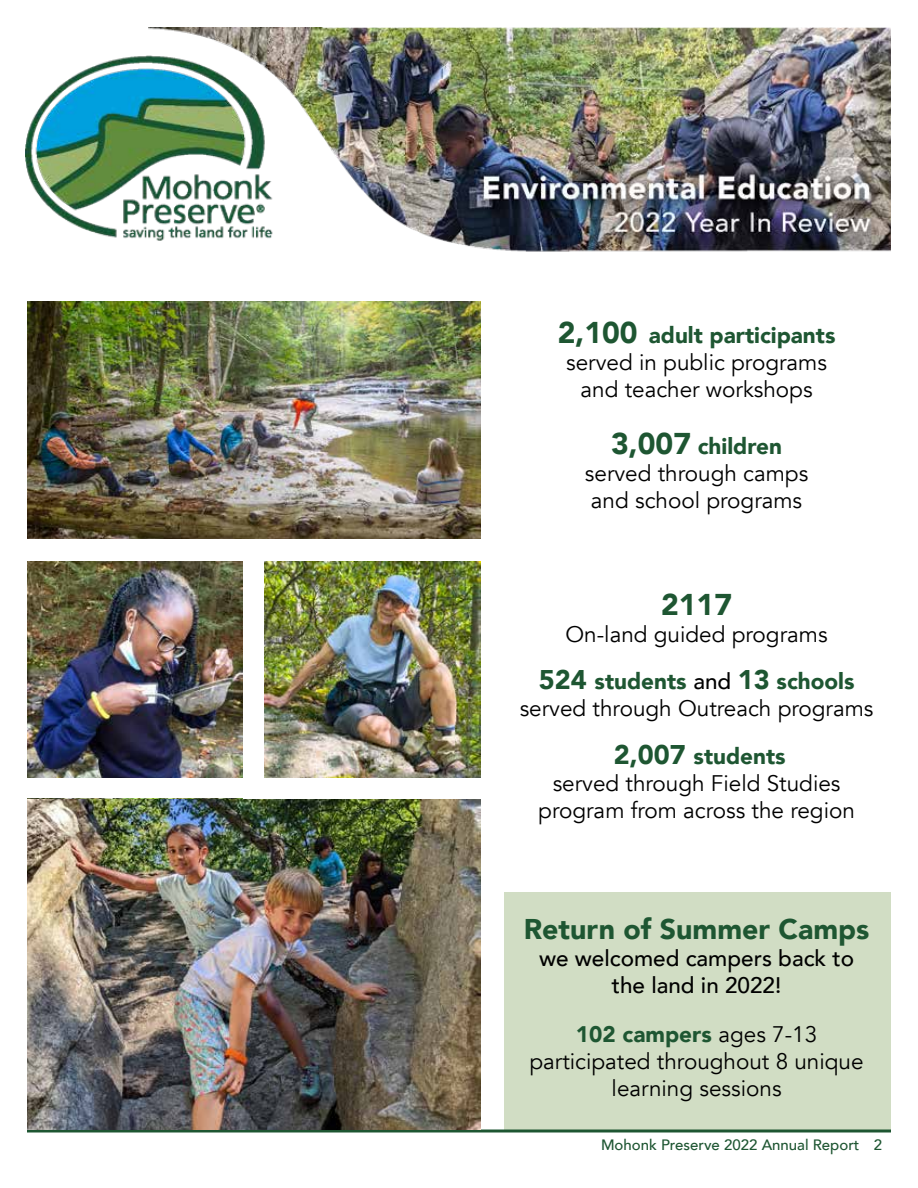
<style>
.page{position:relative;width:918px;height:1188px;background:#fff}
.page>*{position:absolute;margin:0;border:0;box-sizing:border-box;transform-origin:0 0}
.t1{font:900 30px "Avenir";color:#1e5632}
.t2{font:900 28.5px "Avenir";color:#1e5632}
.t3{font:22.5px/27px "Avenir";color:#000;text-align:center}
.t4{font:500 22.5px/27px "Avenir";color:#000;text-align:center}
.t5{font:500 15px "Avenir";color:#1e5632}
.s1{font-weight:900;font-size:30px;color:#1e5632}
.s2{font-weight:900;color:#1e5632}
.s3{font-weight:900;font-size:27px;color:#1e5632}
.s4{font-weight:500}
</style>
<div class="page">
<div style="left:504px;top:892px;width:387px;height:238px;background:#d1ddc4"></div>
<hr style="left:27px;top:1130px;width:864px;height:2px;background:#1e5632">
<img style="left:25px;top:28px;width:866px;height:224px">
<img style="left:27px;top:301px;width:454px;height:238px">
<img style="left:265px;top:562px;width:216px;height:216px">
<img style="left:27px;top:562px;width:216px;height:216px">
<img style="left:27px;top:799px;width:454px;height:331px">
<p class="t3" style="left:558px;top:322px;width:279px"><span class="s1">2,100</span> <span class="s2">adult participants </span>served in public programs and teacher workshops</p>
<p class="t3" style="left:585px;top:433px;width:225px"><span class="s1">3,007</span> <span class="s2">children </span>served through camps and school programs</p>
<h1 class="t1" style="left:661px;top:579px;width:73px">2117</h1>
<p class="t3" style="left:539px;top:611px;width:317px;line-height:47.4px">On-land guided programs<br><span class="s3">524</span> <span class="s2">students</span> <span class="s4">and</span> <span class="s3">13</span> <span class="s2">schools</span></p>
<p class="t3" style="left:520px;top:685px;width:355px;line-height:47.4px">served through Outreach programs<br><span class="s3">2,007</span> <span class="s2">students</span></p>
<p class="t3" style="left:538px;top:770px;width:318px">served through Field Studies program from across the region</p>
<p class="t2" style="left:524px;top:905px;width:347px">Return of Summer Camps</p>
<p class="t4" style="left:539px;top:944px;width:317px">we welcomed campers back to the land in 2022!</p>
<p class="t3" style="left:530px;top:1021px;width:336px"><span class="s2">102 campers</span> ages 7-13 participated throughout 8 unique learning sessions</p>
<p class="t5" style="left:601px;top:1132px;width:283px">Mohonk Preserve 2022 Annual Report 2</p>
</div>
